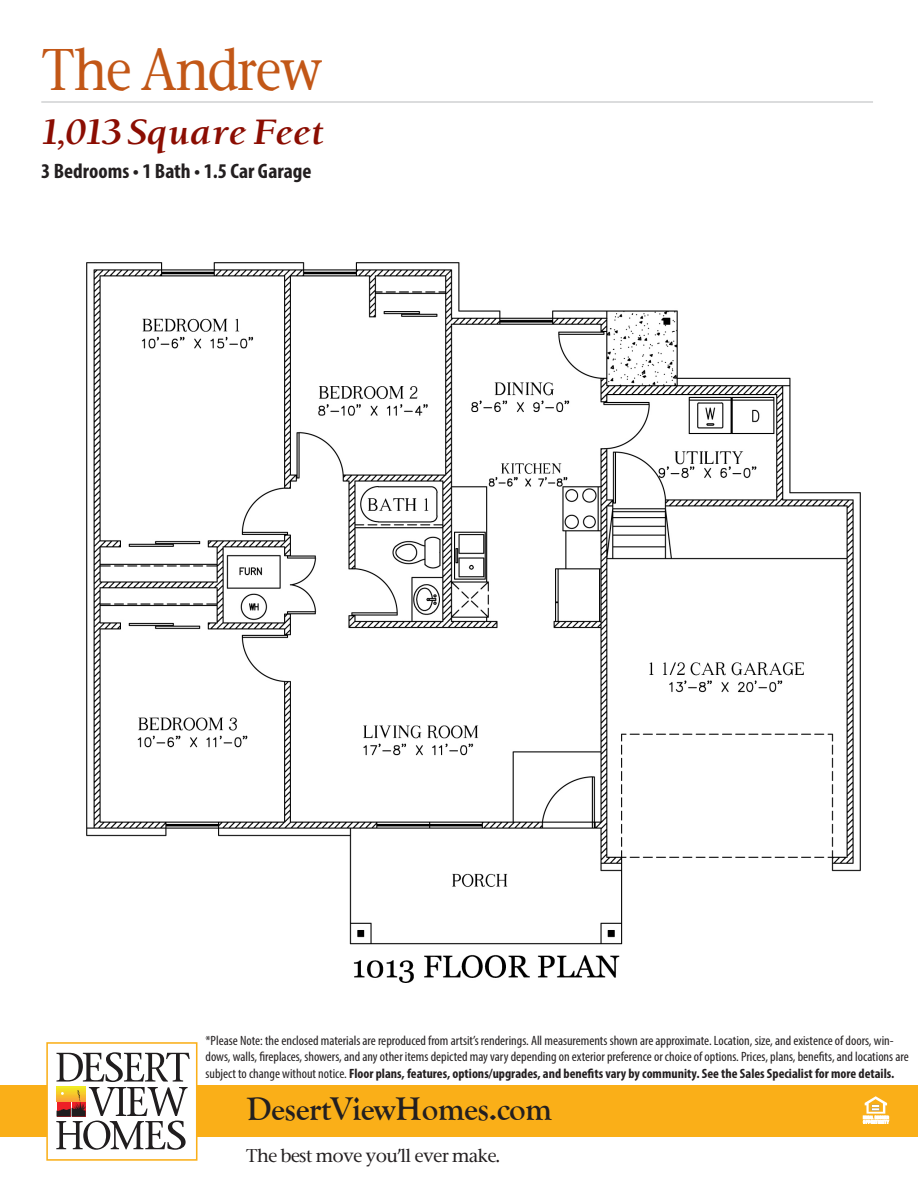
<style>
.page{position:relative;width:918px;height:1188px;background:#fff}
.page>*{position:absolute;margin:0;border:0;box-sizing:border-box;transform-origin:0 0}
.t1{font:500 55.8px "Stone Serif";letter-spacing:-.025em;color:#c25717;scale:.89 1}
.t2{font:700 33.9px "Goudy";letter-spacing:-.02em;color:#231f20}
.t3{font:italic 700 33.9px "Berkeley Oldstyle";letter-spacing:-.025em;color:#8b0d02;scale:1.06 1}
.t4{font:700 condensed 21px "Myriad Pro";color:#231f20}
.t5{font:500 17.55px "Stone Serif";letter-spacing:-.025em;color:#231f20}
.t6{font:condensed 13.5px/16.2px "Myriad Pro";color:#231f20}
.s1{font-weight:700}
</style>
<div class="page">
<div style="left:0;top:1086px;width:918px;height:51px;background:#faaf18"></div>
<div style="left:47px;top:1043px;width:150px;height:117px;background:#fff"></div>
<svg style="left:56px;top:1052px;width:134px;height:98px"></svg>
<div style="left:46px;top:1042px;width:151px;height:119px;border:2px solid #faaf18"></div>
<hr style="left:41px;top:101px;width:832px;height:2px;background:#d0d1d3">
<svg style="left:863px;top:1096px;width:26px;height:28px"></svg>
<img style="left:87px;top:262px;width:773px;height:720px">
<p class="t1" style="left:41px;top:33px;width:318px">The Andrew</p>
<p class="t3" style="left:41px;top:112px;width:269px">1,013 Square Feet</p>
<p class="t4" style="left:41px;top:158px;width:272px">3 Bedrooms • 1 Bath • 1.5 Car Garage</p>
<p class="t6" style="left:206px;top:1032px;width:705px">*Please Note: the enclosed materials are reproduced from artsit’s renderings. All measurements shown are approximate. Location, size, and existence of doors, win&shy;dows, walls, fireplaces, showers, and any other items depicted may vary depending on exterior preference or choice of options. Prices, plans, benefits, and locations are subject to change without notice. <span class="s1">Floor plans, features, options/upgrades, and benefits vary by community. See the Sales Specialist for more details.</span></p>
<p class="t2" style="left:246px;top:1090px;width:308px">DesertViewHomes.com</p>
<p class="t5" style="left:246px;top:1144px;width:255px">The best move you’ll ever make.</p>
</div>
